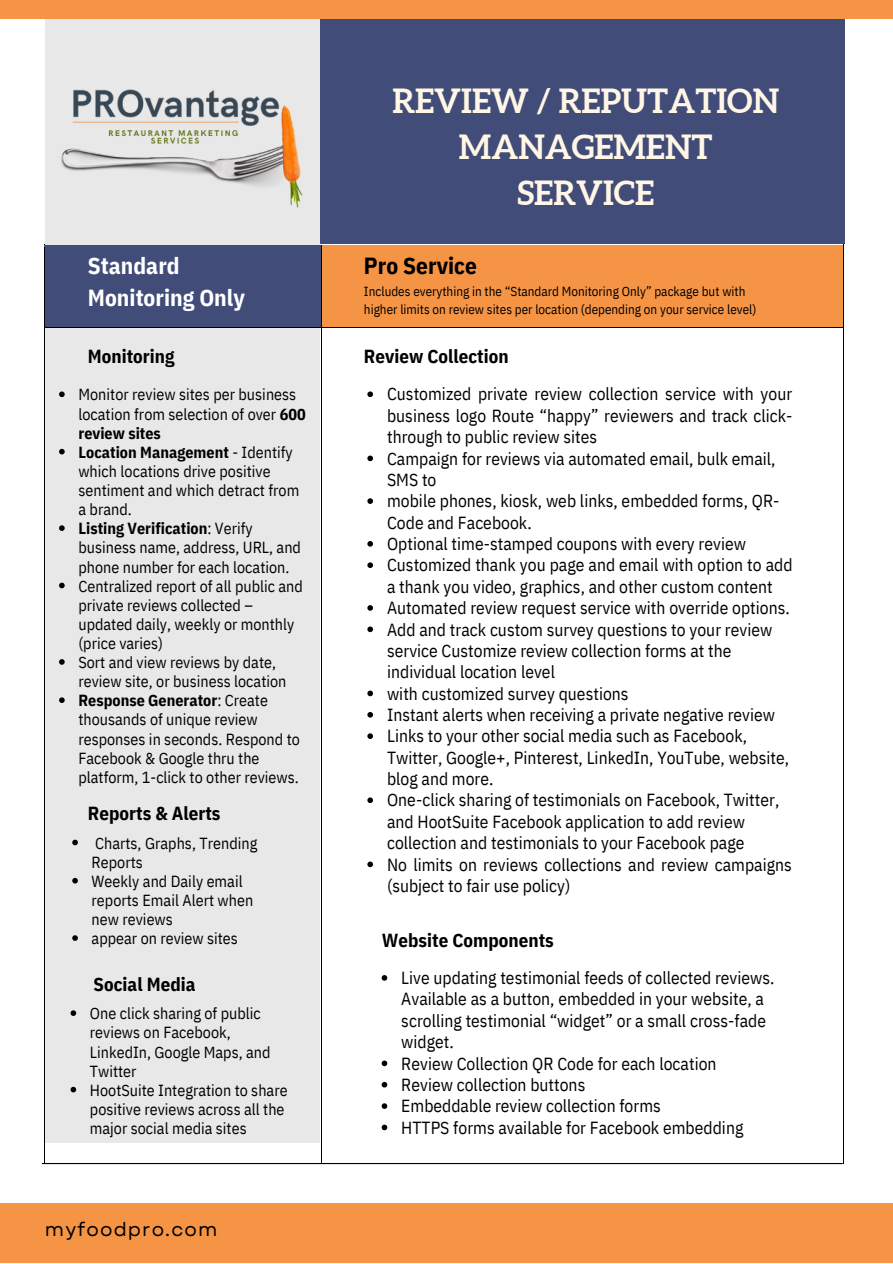
<style>
.page{position:relative;width:893px;height:1264px;background:#fff}
.page>*{position:absolute;margin:0;border:0;box-sizing:border-box;transform-origin:0 0}
.t1{font:700 33.3px/46px "Aleo";color:#fff6e5;text-align:center}
.t2{font:700 23.25px/31.7px "IBM Plex Sans Cond";color:#fff}
.t3{font:700 23.25px "IBM Plex Sans Cond";color:#000}
.t4{font:19.05px "Garet";letter-spacing:.06em;color:#000}
.t5{font:700 18.9px "IBM Plex Sans Cond";color:#000}
.t6{font:17.55px/21.3px "IBM Plex Sans Cond";color:#000}
.t7{font:16.05px/19px "IBM Plex Sans Cond";color:#000}
.t8{font:13.05px/17.5px "IBM Plex Sans Cond";color:#000}
.s1{font-weight:700}
</style>
<div class="page">
<div style="left:319px;top:0;width:525px;height:244px;background:#424c79"></div>
<div style="left:45px;top:0;width:274px;height:1142px;background:#e8e8e8"></div>
<img style="left:61px;top:89px;width:242px;height:119px">
<div style="left:45px;top:245px;width:276px;height:82px;background:#424c79"></div>
<div style="left:322px;top:245px;width:521px;height:82px;background:#f49444"></div>
<hr style="left:44px;top:247px;width:1px;height:80px;background:#000">
<hr style="left:321px;top:247px;width:1px;height:80px;background:#000">
<hr style="left:843px;top:247px;width:1px;height:80px;background:#000">
<hr style="left:45px;top:327px;width:276px;height:1px;background:#000">
<hr style="left:322px;top:327px;width:521px;height:1px;background:#000">
<hr style="left:44px;top:329px;width:1px;height:834px;background:#000">
<hr style="left:321px;top:329px;width:1px;height:834px;background:#000">
<hr style="left:843px;top:329px;width:1px;height:834px;background:#000">
<svg style="left:72px;top:839px;width:6px;height:6px"></svg>
<svg style="left:72px;top:877px;width:6px;height:6px"></svg>
<svg style="left:72px;top:935px;width:6px;height:5px"></svg>
<svg style="left:71px;top:1010px;width:5px;height:5px"></svg>
<svg style="left:71px;top:1086px;width:5px;height:6px"></svg>
<svg style="left:59px;top:391px;width:6px;height:6px"></svg>
<svg style="left:59px;top:449px;width:6px;height:5px"></svg>
<svg style="left:59px;top:525px;width:6px;height:6px"></svg>
<svg style="left:59px;top:582px;width:6px;height:6px"></svg>
<svg style="left:59px;top:659px;width:6px;height:5px"></svg>
<svg style="left:59px;top:697px;width:6px;height:6px"></svg>
<svg style="left:381px;top:975px;width:6px;height:5px"></svg>
<svg style="left:381px;top:1060px;width:6px;height:6px"></svg>
<svg style="left:381px;top:1081px;width:6px;height:6px"></svg>
<svg style="left:381px;top:1103px;width:6px;height:5px"></svg>
<svg style="left:381px;top:1124px;width:6px;height:6px"></svg>
<svg style="left:367px;top:391px;width:6px;height:6px"></svg>
<svg style="left:367px;top:455px;width:6px;height:6px"></svg>
<svg style="left:367px;top:498px;width:6px;height:6px"></svg>
<svg style="left:367px;top:541px;width:6px;height:5px"></svg>
<svg style="left:367px;top:562px;width:6px;height:6px"></svg>
<svg style="left:367px;top:605px;width:6px;height:5px"></svg>
<svg style="left:367px;top:626px;width:6px;height:6px"></svg>
<svg style="left:367px;top:690px;width:6px;height:6px"></svg>
<svg style="left:367px;top:712px;width:6px;height:5px"></svg>
<svg style="left:367px;top:733px;width:6px;height:6px"></svg>
<svg style="left:367px;top:797px;width:6px;height:6px"></svg>
<svg style="left:367px;top:861px;width:6px;height:6px"></svg>
<hr style="left:42px;top:1162px;width:800px;height:2px;background:#000">
<div style="left:0;top:1202px;width:892px;height:60px;background:#f49444"></div>
<div style="left:0;top:0;width:892px;height:19px;background:#f49444"></div>
<p class="t1" style="left:392px;top:77px;width:388px">REVIEW / REPUTATION<br>MANAGEMENT</p>
<p class="t1" style="left:517px;top:169px;width:138px">SERVICE</p>
<p class="t2" style="left:88px;top:250px;width:158px">Standard<br>Monitoring Only</p>
<p class="t3" style="left:364px;top:250px;width:115px">Pro Service</p>
<p class="t8" style="left:364px;top:283px;width:394px">Includes everything in the “Standard Monitoring Only” package but with higher limits on review sites per location (depending on your service level)</p>
<p class="t5" style="left:88px;top:344px;width:88px">Monitoring</p>
<p class="t7" style="left:78px;top:385px;width:229px">Monitor review sites per business location from selection of over <span class="s1">600 review sites</span></p>
<p class="t7" style="left:78px;top:442px;width:222px"><span class="s1">Location Management</span> - Identify which locations drive positive sentiment and which detract from a brand.</p>
<p class="t7" style="left:78px;top:519px;width:224px"><span class="s1">Listing Verification</span>: Verify business name, address, URL, and phone number for each location.</p>
<p class="t7" style="left:78px;top:576px;width:226px">Centralized report of all public and private reviews collected – updated daily, weekly or monthly (price varies)</p>
<p class="t7" style="left:78px;top:652px;width:209px">Sort and view reviews by date, review site, or business location</p>
<p class="t7" style="left:78px;top:690px;width:223px"><span class="s1">Response Generator</span>: Create thousands of unique review responses in seconds. Respond to<br>Facebook &amp; Google thru the platform, 1-click to other reviews.</p>
<p class="t5" style="left:88px;top:800px;width:134px">Reports &amp; Alerts</p>
<p class="t7" style="left:92px;top:833px;width:167px">Charts, Graphs, Trending<br>Reports</p>
<p class="t7" style="left:92px;top:871px;width:163px">Weekly and Daily email reports Email Alert when new reviews</p>
<p class="t7" style="left:92px;top:928px;width:148px">appear on review sites</p>
<p class="t5" style="left:94px;top:971px;width:103px">Social Media</p>
<p class="t7" style="left:90px;top:1003px;width:182px">One click sharing of public reviews on Facebook,<br>LinkedIn, Google Maps, and<br>Twitter</p>
<p class="t7" style="left:90px;top:1080px;width:199px">HootSuite Integration to share positive reviews across all the major social media sites</p>
<p class="t4" style="left:45px;top:1215px;width:174px">myfoodpro.com</p>
<p class="t5" style="left:364px;top:344px;width:146px">Review Collection</p>
<p class="t6" style="left:387px;top:383px;width:407px;text-align:justify">Customized private review collection service with your business logo Route “happy” reviewers and track click&shy;through to public review sites</p>
<p class="t6" style="left:387px;top:447px;width:390px">Campaign for reviews via automated email, bulk email,<br>SMS to</p>
<p class="t6" style="left:387px;top:490px;width:394px">mobile phones, kiosk, web links, embedded forms, QR-<br>Code and Facebook.</p>
<p class="t6" style="left:387px;top:533px;width:360px">Optional time-stamped coupons with every review</p>
<p class="t6" style="left:387px;top:554px;width:407px">Customized thank you page and email with option to add a thank you video, graphics, and other custom content</p>
<p class="t6" style="left:387px;top:597px;width:404px">Automated review request service with override options.</p>
<p class="t6" style="left:387px;top:618px;width:387px">Add and track custom survey questions to your review service Customize review collection forms at the individual location level</p>
<p class="t6" style="left:387px;top:682px;width:243px">with customized survey questions</p>
<p class="t6" style="left:387px;top:703px;width:389px">Instant alerts when receiving a private negative review</p>
<p class="t6" style="left:387px;top:725px;width:403px">Links to your other social media such as Facebook,<br>Twitter, Google+, Pinterest, LinkedIn, YouTube, website, blog and more.</p>
<p class="t6" style="left:387px;top:789px;width:394px">One-click sharing of testimonials on Facebook, Twitter, and HootSuite Facebook application to add review collection and testimonials to your Facebook page</p>
<p class="t6" style="left:387px;top:853px;width:406px">No limits on reviews collections and review campaigns (subject to fair use policy)</p>
<p class="t5" style="left:382px;top:927px;width:173px">Website Components</p>
<p class="t6" style="left:401px;top:966px;width:374px">Live updating testimonial feeds of collected reviews.<br>Available as a button, embedded in your website, a scrolling testimonial “widget” or a small cross-fade widget.</p>
<p class="t6" style="left:401px;top:1052px;width:317px">Review Collection QR Code for each location</p>
<p class="t6" style="left:401px;top:1073px;width:185px">Review collection buttons</p>
<p class="t6" style="left:401px;top:1095px;width:261px">Embeddable review collection forms</p>
<p class="t6" style="left:401px;top:1116px;width:343px">HTTPS forms available for Facebook embedding</p>
</div>
